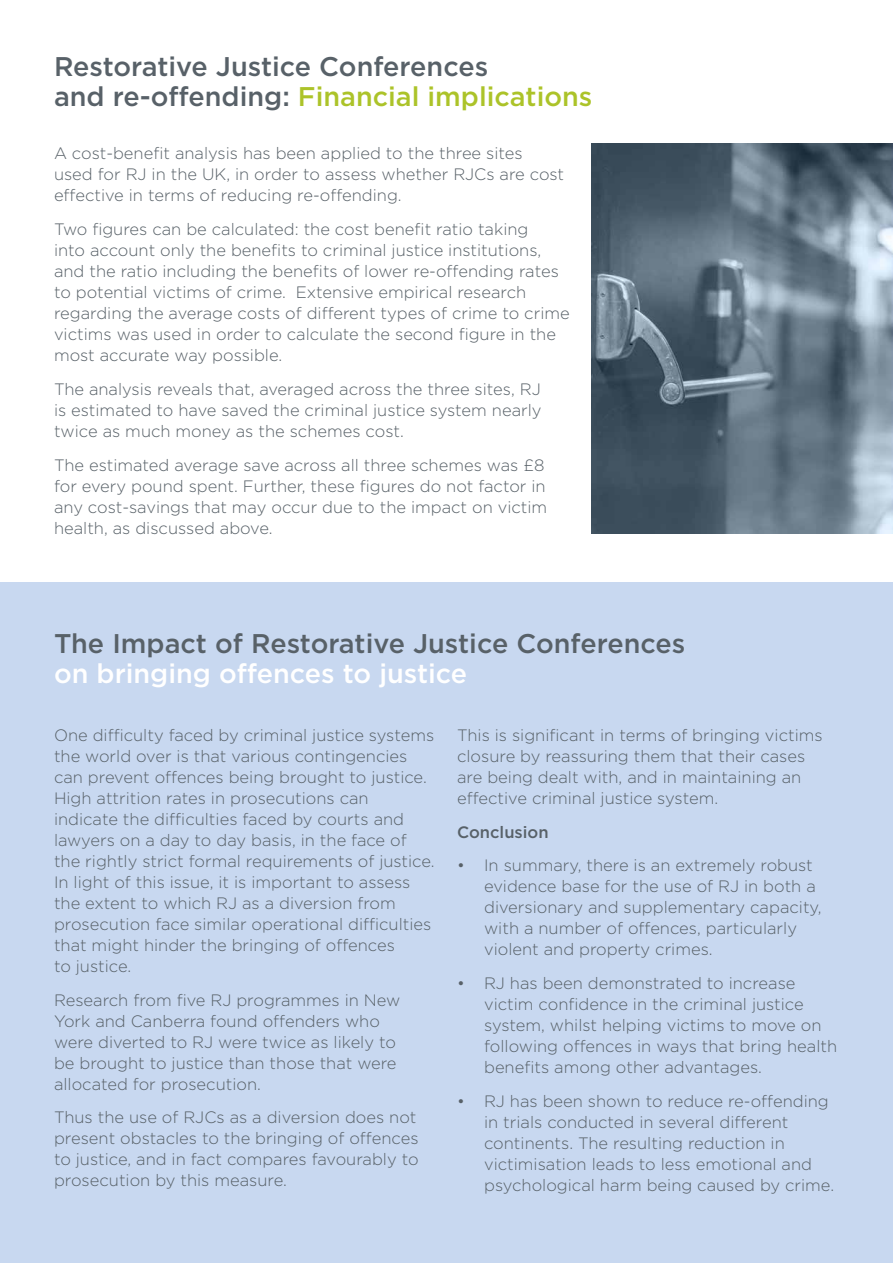
<style>
.page{position:relative;width:893px;height:1263px;background:#fff}
.page>*{position:absolute;margin:0;border:0;box-sizing:border-box;transform-origin:0 0}
.t1{font:500 27px/30px "Gotham";color:#586168}
.t2{font:500 27px "Gotham";color:#fff}
.t3{font:300 16.5px/21px "Gotham";color:#586168}
.t4{font:500 16.5px "Gotham";color:#586168}
.s1{color:#acc329}
</style>
<div class="page">
<div style="left:0;top:583px;width:893px;height:680px;background:#c8d8f0"></div>
<img style="left:591px;top:143px;width:302px;height:390px">
<h1 class="t1" style="left:54px;top:51px;width:540px">Restorative Justice Conferences<br>and re-offending: <span class="s1">Financial implications</span></h1>
<p class="t3" style="left:54px;top:142px;width:512px">A cost-benefit analysis has been applied to the three sites used for RJ in the UK, in order to assess whether RJCs are cost effective in terms of reducing re-offending.</p>
<p class="t3" style="left:54px;top:218px;width:517px">Two figures can be calculated: the cost benefit ratio taking<br>into account only the benefits to criminal justice institutions, and the ratio including the benefits of lower re-offending rates to potential victims of crime. Extensive empirical research regarding the average costs of different types of crime to crime victims was used in order to calculate the second figure in the most accurate way possible.</p>
<p class="t3" style="left:54px;top:378px;width:489px;text-align:justify">The analysis reveals that, averaged across the three sites, RJ is estimated to have saved the criminal justice system nearly twice as much money as the schemes cost.</p>
<p class="t3" style="left:54px;top:454px;width:495px">The estimated average save across all three schemes was £8 for every pound spent. Further, these figures do not factor in any cost-savings that may occur due to the impact on victim health, as discussed above.</p>
<h1 class="t1" style="left:54px;top:628px;width:633px">The Impact of Restorative Justice Conferences</h1>
<h1 class="t2" style="left:54px;top:656px;width:415px">on bringing offences to justice</h1>
<p class="t3" style="left:54px;top:724px;width:382px">One difficulty faced by criminal justice systems the world over is that various contingencies can prevent offences being brought to justice.<br>High attrition rates in prosecutions can indicate the difficulties faced by courts and lawyers on a day to day basis, in the face of the rightly strict formal requirements of justice.<br>In light of this issue, it is important to assess the extent to which RJ as a diversion from prosecution face similar operational difficulties that might hinder the bringing of offences<br>to justice.</p>
<p class="t3" style="left:54px;top:989px;width:348px">Research from five RJ programmes in New York and Canberra found offenders who were diverted to RJ were twice as likely to be brought to justice than those that were allocated for prosecution.</p>
<p class="t3" style="left:54px;top:1106px;width:366px">Thus the use of RJCs as a diversion does not present obstacles to the bringing of offences to justice, and in fact compares favourably to prosecution by this measure.</p>
<p class="t3" style="left:457px;top:724px;width:367px">This is significant in terms of bringing victims closure by reassuring them that their cases are being dealt with, and in maintaining an effective criminal justice system.</p>
<p class="t4" style="left:457px;top:821px;width:93px">Conclusion</p>
<p class="t3" style="left:484px;top:854px;width:339px;text-indent:-27px">• In summary, there is an extremely robust evidence base for the use of RJ in both a diversionary and supplementary capacity, with a number of offences, particularly violent and property crimes.</p>
<p class="t3" style="left:484px;top:972px;width:355px;text-indent:-27px">• RJ has been demonstrated to increase victim confidence in the criminal justice system, whilst helping victims to move on following offences in ways that bring health benefits among other advantages.</p>
<p class="t3" style="left:484px;top:1090px;width:352px;text-indent:-27px">• RJ has been shown to reduce re-offending in trials conducted in several different continents. The resulting reduction in victimisation leads to less emotional and psychological harm being caused by crime.</p>
</div>
